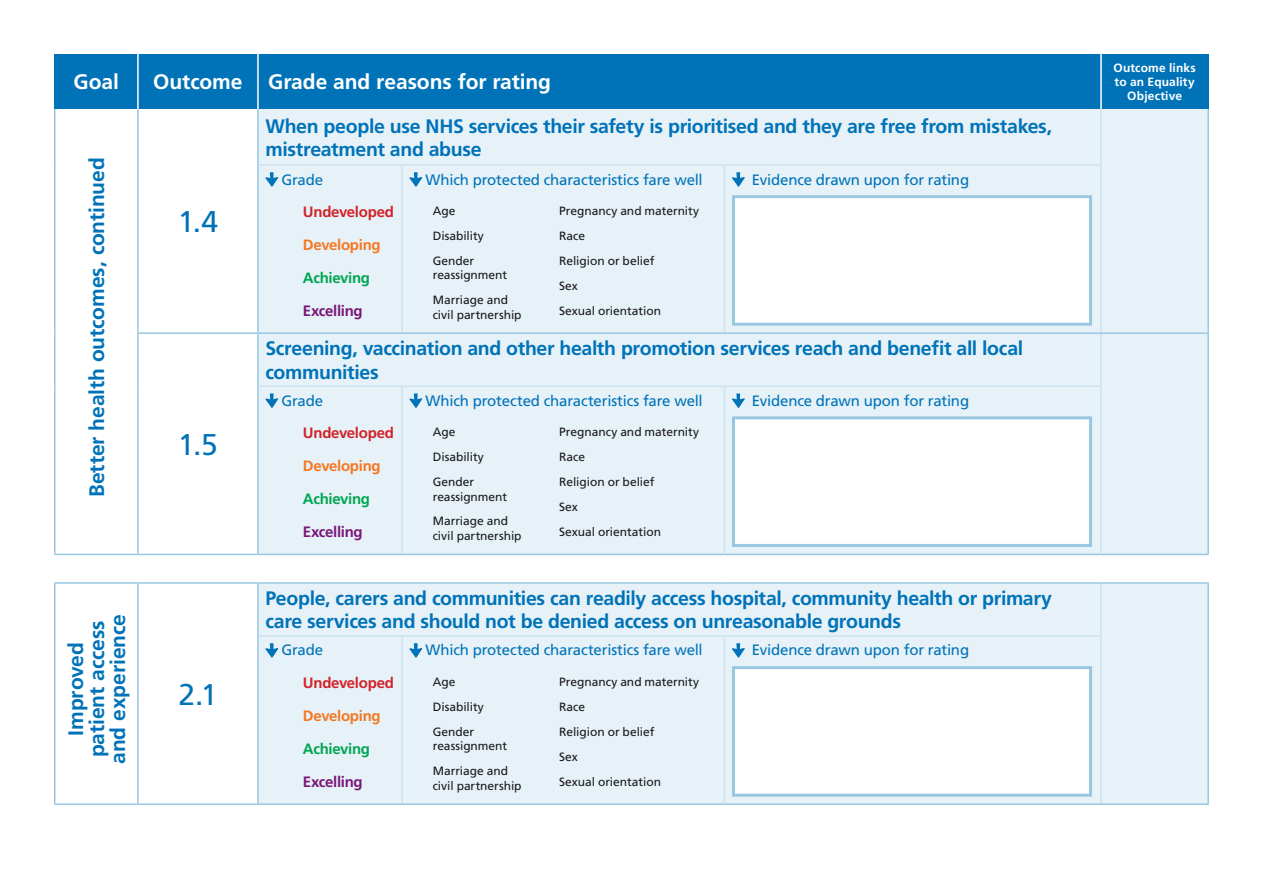
<style>
.page{position:relative;width:1263px;height:893px;background:#fff}
.page>*{position:absolute;margin:0;border:0;box-sizing:border-box;transform-origin:0 0}
.t1{font:30px "Frutiger LT Pro";color:#0073b8}
.t2{font:700 21px/21px "Frutiger LT Pro";letter-spacing:-.005em;color:#0073b8;text-align:center}
.t3{font:700 21px "Frutiger LT Pro";letter-spacing:-.005em;color:#fff}
.table_header_1{font:700 19.5px/23.4px "Frutiger LT Pro";letter-spacing:-.02em;color:#0073b8}
.table_header_1-2{font:15px "Frutiger LT Pro";letter-spacing:-.015em;color:#0073b8}
.t4{font:700 15px/33px "Frutiger LT Pro";letter-spacing:-.02em;color:#d12429}
.t5{font:700 15px "Frutiger LT Pro";letter-spacing:-.025em;color:#00a652}
.t6{font:700 15px "Frutiger LT Pro";letter-spacing:-.025em;color:#7a1778}
.t7{font:12px/24.9px "Frutiger LT Pro";letter-spacing:-.005em;color:#1a1a1a}
.t8{font:700 12px/14.4px "Frutiger LT Pro";letter-spacing:.01em;color:#fff;text-align:center}
.s1{color:#f57821}
</style>
<div class="page">
<div style="left:56px;top:54px;width:1151px;height:55px;background:#0073b8"></div>
<div style="left:259px;top:109px;width:948px;height:694px;background:#e6f1f8"></div>
<svg style="left:259px;top:555px;width:948px;height:27px"></svg>
<hr style="left:54px;top:109px;width:2px;height:56px;background:#99c7e2">
<hr style="left:54px;top:165px;width:2px;height:168px;background:#99c7e2">
<hr style="left:54px;top:333px;width:2px;height:53px;background:#99c7e2">
<hr style="left:54px;top:386px;width:2px;height:168px;background:#99c7e2">
<hr style="left:54px;top:554px;width:84px;height:1px;background:#99c7e2">
<hr style="left:54px;top:582px;width:84px;height:2px;background:#99c7e2">
<hr style="left:54px;top:584px;width:2px;height:52px;background:#99c7e2">
<hr style="left:54px;top:636px;width:2px;height:167px;background:#99c7e2">
<hr style="left:54px;top:803px;width:84px;height:2px;background:#99c7e2">
<hr style="left:137px;top:109px;width:2px;height:56px;background:#99c7e2">
<hr style="left:137px;top:165px;width:2px;height:167px;background:#99c7e2">
<hr style="left:257px;top:109px;width:2px;height:56px;background:#99c7e2">
<hr style="left:257px;top:334px;width:2px;height:52px;background:#99c7e2">
<hr style="left:257px;top:584px;width:2px;height:52px;background:#99c7e2">
<hr style="left:1207px;top:109px;width:2px;height:56px;background:#99c7e2">
<hr style="left:1207px;top:165px;width:2px;height:167px;background:#99c7e2">
<hr style="left:1207px;top:334px;width:2px;height:52px;background:#99c7e2">
<hr style="left:1207px;top:386px;width:2px;height:168px;background:#99c7e2">
<hr style="left:1207px;top:584px;width:2px;height:52px;background:#99c7e2">
<hr style="left:1207px;top:636px;width:2px;height:167px;background:#99c7e2">
<hr style="left:257px;top:165px;width:2px;height:167px;background:#99c7e2">
<hr style="left:257px;top:386px;width:2px;height:168px;background:#99c7e2">
<hr style="left:257px;top:636px;width:2px;height:167px;background:#99c7e2">
<hr style="left:137px;top:332px;width:121px;height:2px;background:#99c7e2">
<hr style="left:137px;top:334px;width:2px;height:52px;background:#99c7e2">
<hr style="left:137px;top:386px;width:2px;height:168px;background:#99c7e2">
<hr style="left:138px;top:554px;width:120px;height:1px;background:#99c7e2">
<hr style="left:138px;top:582px;width:120px;height:2px;background:#99c7e2">
<hr style="left:137px;top:584px;width:2px;height:52px;background:#99c7e2">
<hr style="left:137px;top:636px;width:2px;height:167px;background:#99c7e2">
<hr style="left:138px;top:803px;width:120px;height:2px;background:#99c7e2">
<hr style="left:1100px;top:109px;width:2px;height:55px;background:#cce3f1">
<hr style="left:1100px;top:334px;width:2px;height:51px;background:#cce3f1">
<hr style="left:1100px;top:584px;width:2px;height:51px;background:#cce3f1">
<hr style="left:259px;top:164px;width:143px;height:2px;background:#cce3f1">
<hr style="left:402px;top:164px;width:322px;height:2px;background:#cce3f1">
<hr style="left:401px;top:166px;width:2px;height:166px;background:#cce3f1">
<hr style="left:724px;top:164px;width:378px;height:2px;background:#cce3f1">
<hr style="left:724px;top:166px;width:1px;height:166px;background:#cce3f1">
<hr style="left:1100px;top:166px;width:2px;height:166px;background:#cce3f1">
<hr style="left:259px;top:385px;width:143px;height:2px;background:#cce3f1">
<hr style="left:402px;top:385px;width:322px;height:2px;background:#cce3f1">
<hr style="left:401px;top:387px;width:2px;height:167px;background:#cce3f1">
<hr style="left:724px;top:385px;width:378px;height:2px;background:#cce3f1">
<hr style="left:724px;top:387px;width:1px;height:167px;background:#cce3f1">
<hr style="left:1100px;top:387px;width:2px;height:167px;background:#cce3f1">
<hr style="left:259px;top:635px;width:143px;height:2px;background:#cce3f1">
<hr style="left:402px;top:635px;width:322px;height:2px;background:#cce3f1">
<hr style="left:401px;top:637px;width:2px;height:166px;background:#cce3f1">
<hr style="left:724px;top:635px;width:378px;height:2px;background:#cce3f1">
<hr style="left:724px;top:637px;width:1px;height:166px;background:#cce3f1">
<hr style="left:1100px;top:637px;width:2px;height:166px;background:#cce3f1">
<hr style="left:137px;top:54px;width:2px;height:55px;background:#fff">
<hr style="left:257px;top:54px;width:2px;height:55px;background:#fff">
<hr style="left:1100px;top:54px;width:2px;height:55px;background:#fff">
<hr style="left:54px;top:54px;width:2px;height:55px;background:#0073b8">
<hr style="left:1207px;top:54px;width:2px;height:55px;background:#0073b8">
<hr style="left:258px;top:332px;width:144px;height:2px;background:#99c7e2">
<hr style="left:402px;top:332px;width:322px;height:2px;background:#99c7e2">
<hr style="left:724px;top:332px;width:377px;height:2px;background:#99c7e2">
<hr style="left:258px;top:554px;width:144px;height:1px;background:#99c7e2">
<hr style="left:402px;top:554px;width:322px;height:1px;background:#99c7e2">
<hr style="left:724px;top:554px;width:377px;height:1px;background:#99c7e2">
<hr style="left:258px;top:582px;width:144px;height:2px;background:#99c7e2">
<hr style="left:402px;top:582px;width:322px;height:2px;background:#99c7e2">
<hr style="left:724px;top:582px;width:377px;height:2px;background:#99c7e2">
<hr style="left:1101px;top:332px;width:108px;height:2px;background:#99c7e2">
<hr style="left:1101px;top:554px;width:108px;height:1px;background:#99c7e2">
<hr style="left:1101px;top:582px;width:108px;height:2px;background:#99c7e2">
<hr style="left:258px;top:803px;width:144px;height:2px;background:#99c7e2">
<hr style="left:402px;top:803px;width:322px;height:2px;background:#99c7e2">
<hr style="left:724px;top:803px;width:377px;height:2px;background:#99c7e2">
<hr style="left:1101px;top:803px;width:108px;height:2px;background:#99c7e2">
<hr style="left:1100px;top:555px;width:2px;height:27px;background:#fff">
<svg style="left:265px;top:172px;width:13px;height:15px"></svg>
<svg style="left:409px;top:172px;width:13px;height:15px"></svg>
<svg style="left:732px;top:172px;width:13px;height:15px"></svg>
<div style="left:732px;top:195px;width:360px;height:131px;background:#fff;border:3px solid #99c7e2"></div>
<svg style="left:265px;top:393px;width:13px;height:15px"></svg>
<svg style="left:409px;top:393px;width:13px;height:15px"></svg>
<svg style="left:732px;top:393px;width:13px;height:15px"></svg>
<div style="left:732px;top:416px;width:360px;height:131px;background:#fff;border:3px solid #99c7e2"></div>
<svg style="left:265px;top:643px;width:13px;height:15px"></svg>
<svg style="left:409px;top:643px;width:13px;height:15px"></svg>
<svg style="left:732px;top:643px;width:13px;height:15px"></svg>
<div style="left:732px;top:666px;width:360px;height:131px;background:#fff;border:3px solid #99c7e2"></div>
<p class="t3" style="left:74px;top:70px;width:47px">Goal</p>
<p class="t3" style="left:153px;top:70px;width:91px">Outcome</p>
<p class="t3" style="left:268px;top:70px;width:284px">Grade and reasons for rating</p>
<p class="t8" style="left:1113px;top:60px;width:84px">Outcome links to an Equality<br>Objective</p>
<p class="t2" style="left:87px;top:497px;width:342px;rotate:-90deg">Better health outcomes, continued</p>
<p class="t2" style="left:66px;top:764px;width:151px;rotate:-90deg">Improved patient access and experience</p>
<p class="t1" style="left:178px;top:204px;width:42px">1.4</p>
<p class="t1" style="left:178px;top:427px;width:42px">1.5</p>
<p class="t1" style="left:179px;top:677px;width:40px">2.1</p>
<p class="table_header_1" style="left:265px;top:114px;width:788px">When people use NHS services their safety is prioritised and they are free from mistakes, mistreatment and abuse</p>
<p class="table_header_1-2" style="left:281px;top:170px;width:43px">Grade</p>
<p class="t4" style="left:303px;top:195px;width:93px">Undeveloped<br><span class="s1">Developing</span></p>
<p class="t5" style="left:303px;top:269px;width:69px">Achieving</p>
<p class="t6" style="left:303px;top:302px;width:61px">Excelling</p>
<p class="table_header_1-2" style="left:425px;top:170px;width:279px">Which protected characteristics fare well</p>
<p class="t7" style="left:433px;top:199px;width:53px">Age<br>Disability<br>Gender</p>
<p class="t7" style="left:433px;top:263px;width:77px">reassignment<br>Marriage and</p>
<p class="t7" style="left:433px;top:302px;width:90px">civil partnership</p>
<p class="table_header_1-2" style="left:752px;top:170px;width:219px">Evidence drawn upon for rating</p>
<p class="t7" style="left:559px;top:199px;width:142px">Pregnancy and maternity<br>Race<br>Religion or belief<br>Sex<br>Sexual orientation</p>
<p class="table_header_1" style="left:265px;top:337px;width:759px">Screening, vaccination and other health promotion services reach and benefit all local communities</p>
<p class="table_header_1-2" style="left:281px;top:392px;width:43px">Grade</p>
<p class="t4" style="left:303px;top:417px;width:93px">Undeveloped<br><span class="s1">Developing</span></p>
<p class="t5" style="left:303px;top:490px;width:69px">Achieving</p>
<p class="t6" style="left:303px;top:523px;width:61px">Excelling</p>
<p class="table_header_1-2" style="left:425px;top:392px;width:279px">Which protected characteristics fare well</p>
<p class="t7" style="left:433px;top:420px;width:53px">Age<br>Disability<br>Gender</p>
<p class="t7" style="left:433px;top:484px;width:77px">reassignment<br>Marriage and</p>
<p class="t7" style="left:433px;top:523px;width:90px">civil partnership</p>
<p class="table_header_1-2" style="left:752px;top:392px;width:219px">Evidence drawn upon for rating</p>
<p class="t7" style="left:559px;top:420px;width:142px">Pregnancy and maternity<br>Race<br>Religion or belief<br>Sex<br>Sexual orientation</p>
<p class="table_header_1" style="left:265px;top:587px;width:788px">People, carers and communities can readily access hospital, community health or primary care services and should not be denied access on unreasonable grounds</p>
<p class="table_header_1-2" style="left:281px;top:641px;width:43px">Grade</p>
<p class="t4" style="left:303px;top:666px;width:93px">Undeveloped<br><span class="s1">Developing</span></p>
<p class="t5" style="left:303px;top:740px;width:69px">Achieving</p>
<p class="t6" style="left:303px;top:773px;width:61px">Excelling</p>
<p class="table_header_1-2" style="left:425px;top:641px;width:279px">Which protected characteristics fare well</p>
<p class="t7" style="left:433px;top:669px;width:53px">Age<br>Disability<br>Gender</p>
<p class="t7" style="left:433px;top:734px;width:77px">reassignment<br>Marriage and</p>
<p class="t7" style="left:433px;top:773px;width:90px">civil partnership</p>
<p class="table_header_1-2" style="left:752px;top:641px;width:219px">Evidence drawn upon for rating</p>
<p class="t7" style="left:559px;top:669px;width:142px">Pregnancy and maternity<br>Race<br>Religion or belief<br>Sex<br>Sexual orientation</p>
</div>
